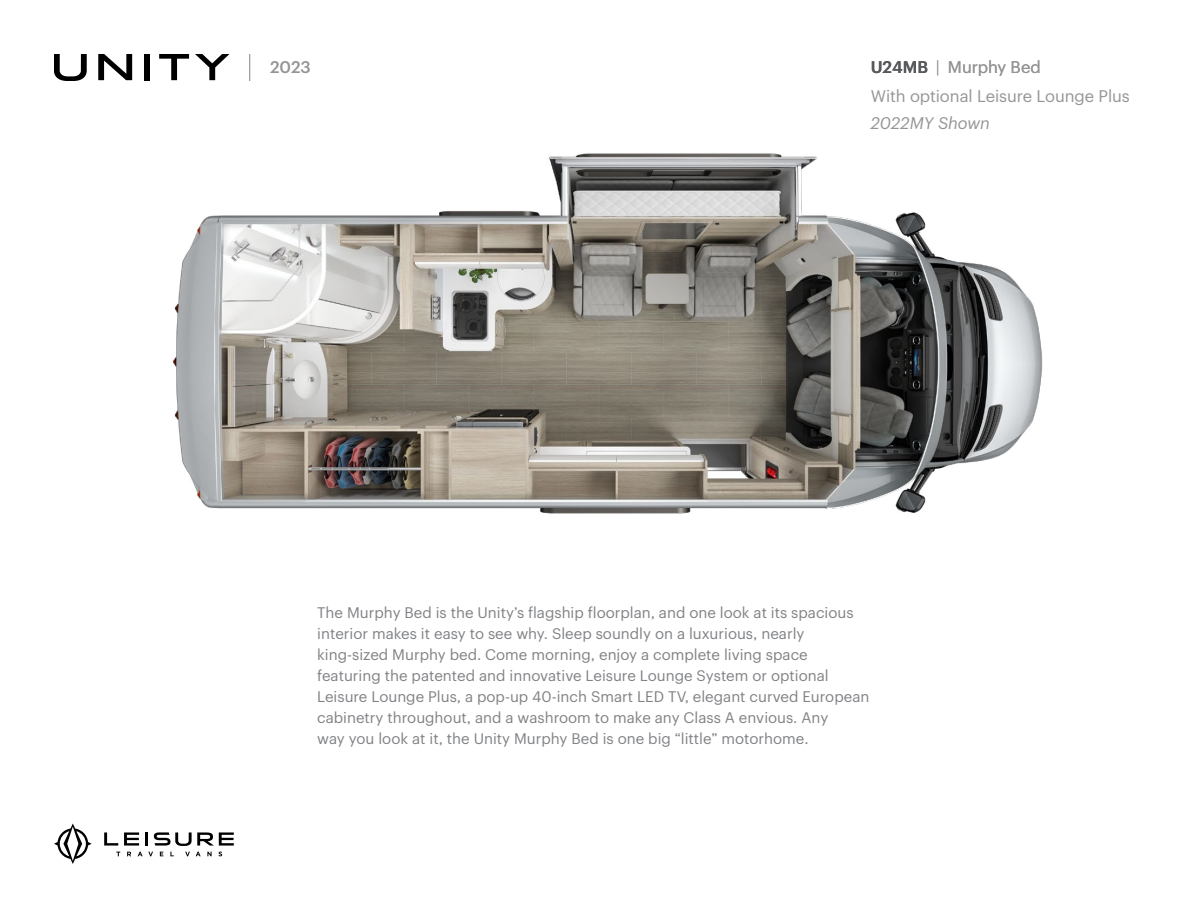
<style>
.page{position:relative;width:1188px;height:918px;background:#fff}
.page>*{position:absolute;margin:0;border:0;box-sizing:border-box;transform-origin:0 0}
.t1{font:16.5px/28.2px "Graphik";letter-spacing:-.005em;color:#969496}
.t2{font:italic 16.5px "Graphik";color:#969496}
.t3{font:500 16.5px "Graphik";color:#969496}
.t4{font:15px/21px "Graphik";color:#808285}
.s1{font-weight:500;color:#58595b}
.s2{font-weight:300}
</style>
<div class="page">
<svg style="left:54px;top:824px;width:38px;height:40px"></svg>
<svg style="left:104px;top:832px;width:14px;height:14px"></svg>
<svg style="left:124px;top:832px;width:15px;height:14px"></svg>
<hr style="left:145px;top:832px;width:3px;height:14px;background:#000">
<svg style="left:154px;top:832px;width:80px;height:14px"></svg>
<svg style="left:127px;top:852px;width:4px;height:4px"></svg>
<svg style="left:138px;top:852px;width:15px;height:4px"></svg>
<svg style="left:160px;top:852px;width:3px;height:4px"></svg>
<svg style="left:185px;top:852px;width:5px;height:4px"></svg>
<svg style="left:196px;top:852px;width:5px;height:4px"></svg>
<svg style="left:207px;top:852px;width:5px;height:4px"></svg>
<svg style="left:218px;top:852px;width:4px;height:4px"></svg>
<svg style="left:54px;top:54px;width:33px;height:27px"></svg>
<div style="left:144px;top:54px;width:6px;height:26px;background:#000"></div>
<svg style="left:98px;top:54px;width:34px;height:26px"></svg>
<svg style="left:159px;top:54px;width:30px;height:26px"></svg>
<svg style="left:195px;top:54px;width:35px;height:26px"></svg>
<svg style="left:249px;top:54px;width:1px;height:27px"></svg>
<img style="left:172px;top:153px;width:871px;height:361px">
<p class="t3" style="left:270px;top:55px;width:42px">2023</p>
<p class="t1" style="left:871px;top:52px;width:261px"><span class="s1">U24MB</span> <span class="s2">|</span> Murphy Bed<br>With optional Leisure Lounge Plus</p>
<p class="t2" style="left:871px;top:110px;width:121px">2022MY Shown</p>
<p class="t4" style="left:317px;top:601px;width:554px">The Murphy Bed is the Unity’s flagship floorplan, and one look at its spacious interior makes it easy to see why. Sleep soundly on a luxurious, nearly king-sized Murphy bed. Come morning, enjoy a complete living space featuring the patented and innovative Leisure Lounge System or optional Leisure Lounge Plus, a pop-up 40-inch Smart LED TV, elegant curved European cabinetry throughout, and a washroom to make any Class A envious. Any<br>way you look at it, the Unity Murphy Bed is one big “little” motorhome.</p>
</div>
